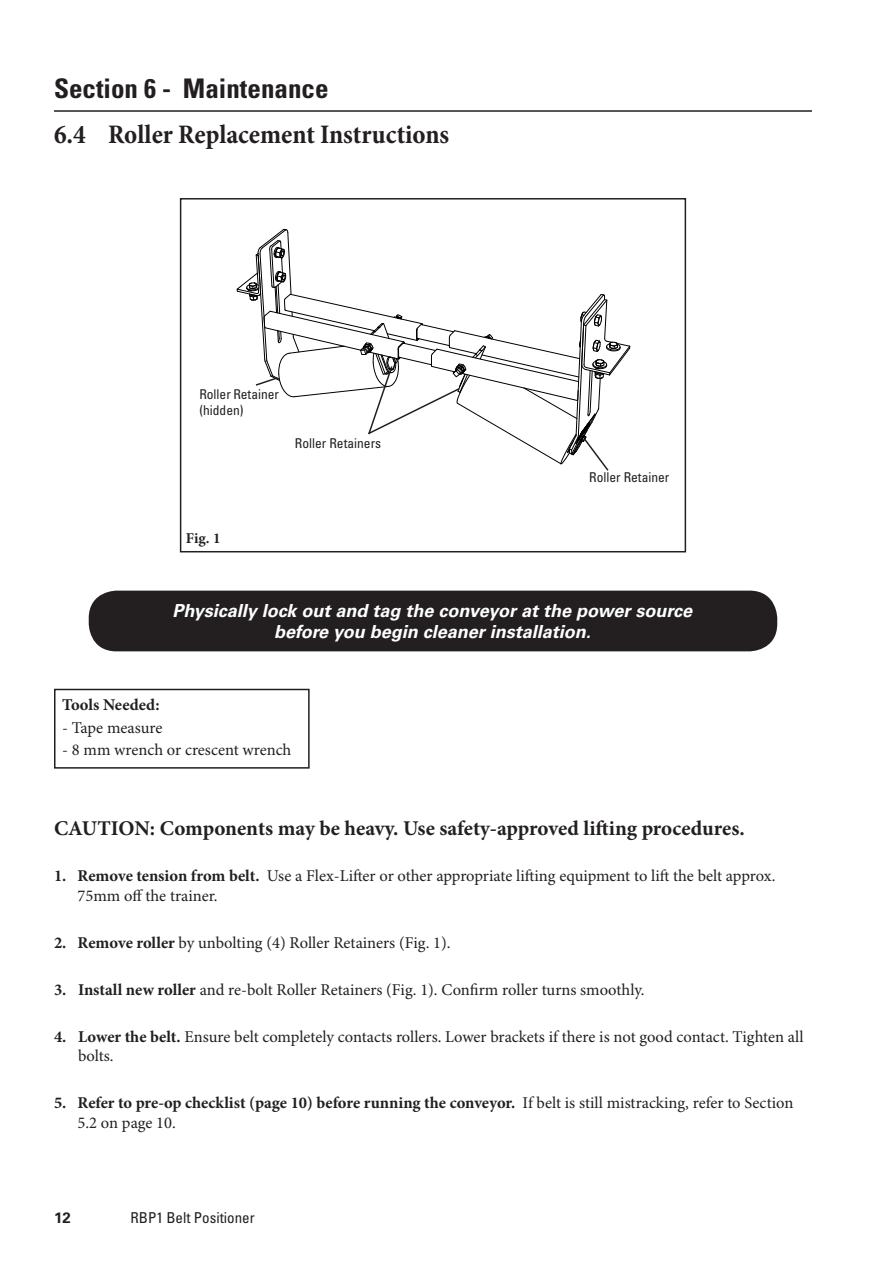
<style>
.page{position:relative;width:893px;height:1263px;background:#fff}
.page>*{position:absolute;margin:0;border:0;box-sizing:border-box;transform-origin:0 0}
.t1{font:700 condensed 27px "Minion Pro";letter-spacing:-.005em;color:#231f20}
.t2{font:700 condensed 27px "Univers LT Std";color:#231f20}
.t3{font:700 21px "Minion Pro";letter-spacing:-.005em;color:#231f20}
.t4{font:italic 700 18px/21.6px "Univers LT Std";color:#fff;text-align:center}
.t5{font:16.5px/19.8px "Minion Pro";color:#231f20}
.t6{font:700 16.5px/19.8px "Minion Pro";color:#231f20}
.t7{font:condensed 15px "Univers LT Std";color:#231f20}
.t8{font:700 15px "Minion Pro";color:#231f20}
.t9{font:700 15px "Univers LT Std";color:#231f20}
.t10{font:condensed 13.5px/16.2px "Univers LT Std";color:#231f20}
.s1{font-weight:700}
.s2{font-weight:400}
</style>
<div class="page">
<hr style="left:54px;top:110px;width:758px;height:2px;background:#231f20">
<div style="left:89px;top:591px;width:687px;height:60px;background:#231f20;border-radius:27px"></div>
<div style="left:89px;top:591px;width:688px;height:60px;border:2px solid #231f20;border-radius:27px"></div>
<div style="left:54px;top:689px;width:256px;height:80px;border:2px solid #231f20"></div>
<div style="left:180px;top:198px;width:506px;height:354px;border:2px solid #231f20"></div>
<svg style="left:236px;top:229px;width:394px;height:242px"></svg>
<h1 class="t2" style="left:54px;top:71px;width:276px">Section 6 - Maintenance</h1>
<h1 class="t1" style="left:54px;top:118px;width:397px">6.4 Roller Replacement Instructions</h1>
<p class="t10" style="left:199px;top:385px;width:81px">Roller Retainer (hidden)</p>
<p class="t10" style="left:295px;top:435px;width:88px">Roller Retainers</p>
<p class="t8" style="left:186px;top:529px;width:36px">Fig. 1</p>
<p class="t10" style="left:589px;top:469px;width:82px">Roller Retainer</p>
<p class="t4" style="left:172px;top:600px;width:521px">Physically lock out and tag the conveyor at the power source before you begin cleaner installation.</p>
<p class="t6" style="left:62px;top:696px;width:99px">Tools Needed:</p>
<p class="t5" style="left:62px;top:718px;width:102px">- Tape measure</p>
<p class="t5" style="left:62px;top:741px;width:231px">- 8 mm wrench or crescent wrench</p>
<p class="t3" style="left:54px;top:815px;width:692px">CAUTION: Components may be heavy. Use safety-approved lifting procedures.</p>
<p class="t5" style="left:78px;top:867px;width:699px;text-indent:-24px"><span class="s1">1. Remove tension from belt.</span> Use a Flex-Lifter or other appropriate lifting equipment to lift the belt approx.<br>75mm off the trainer.</p>
<p class="t5" style="left:54px;top:933px;width:398px"><span class="s1">2. Remove roller</span> by unbolting (4) Roller Retainers (Fig. 1).</p>
<p class="t5" style="left:54px;top:980px;width:592px"><span class="s1">3. Install new roller</span> and re-bolt Roller Retainers (Fig. 1). Confirm roller turns smoothly.</p>
<p class="t5" style="left:78px;top:1027px;width:727px;text-indent:-24px"><span class="s1">4. Lower the belt.</span> Ensure belt completely contacts rollers. Lower brackets if there is not good contact. Tighten all bolts.</p>
<p class="t6" style="left:78px;top:1094px;width:717px;text-indent:-24px">5. Refer to pre-op checklist (page 10) before running the conveyor. <span class="s2">If belt is still mistracking, refer to Section<br>5.2 on page 10.</span></p>
<p class="t9" style="left:54px;top:1209px;width:18px">12</p>
<p class="t7" style="left:130px;top:1208px;width:126px">RBP1 Belt Positioner</p>
</div>
